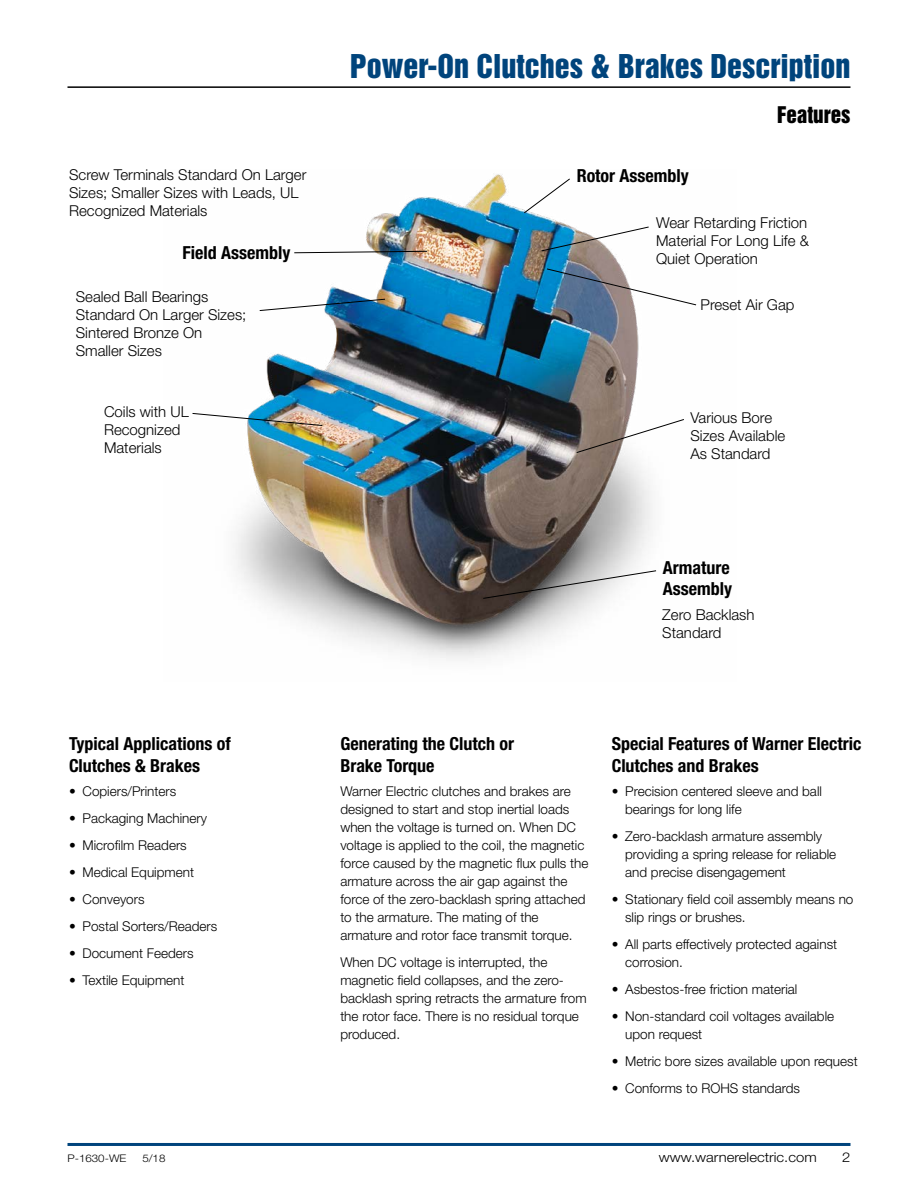
<style>
.page{position:relative;width:918px;height:1188px;background:#fff}
.page>*{position:absolute;margin:0;border:0;box-sizing:border-box;transform-origin:0 0}
.Page_Header_-Right{font:30px "Helvetica Inserat LT Std";color:#00447c}
.t1{font:21px "Helvetica Inserat LT Std";color:#000}
.Helv_Neue_LT_Std__77{font:700 condensed 18px/21.6px "Helvetica Neue LT Std";color:#000}
.Catalog_Body__PARENT{font:300 15px/18px "Helvetica Neue LT Std";color:#000}
.Catalog_Body__Parent{font:300 13.5px/18px "Helvetica Neue LT Std";color:#000}
.Catalog_Body__Parent-2{font:300 13.5px "Helvetica Neue LT Std";color:#000;scale:1.1 1}
.t2{font:300 10.5px "Helvetica Neue LT Std";color:#000;scale:1.1 1}
</style>
<div class="page">
<hr style="left:68px;top:86px;width:782px;height:2px;background:#000">
<hr style="left:68px;top:1143px;width:782px;height:3px;background:#00447c">
<img style="left:235px;top:174px;width:418px;height:486px">
<svg style="left:294px;top:251px;width:134px;height:3px"></svg>
<svg style="left:259px;top:298px;width:127px;height:13px"></svg>
<img style="left:192px;top:413px;width:131px;height:13px">
<svg style="left:523px;top:178px;width:48px;height:36px"></svg>
<svg style="left:541px;top:226px;width:109px;height:26px"></svg>
<svg style="left:546px;top:268px;width:151px;height:38px"></svg>
<svg style="left:576px;top:419px;width:108px;height:35px"></svg>
<svg style="left:482px;top:570px;width:175px;height:29px"></svg>
<p class="Page_Header_-Right" style="left:350px;top:48px;width:502px">Power-On Clutches &amp; Brakes Description</p>
<p class="Catalog_Body__PARENT" style="left:69px;top:166px;width:239px">Screw Terminals Standard On Larger<br>Sizes; Smaller Sizes with Leads, UL<br>Recognized Materials</p>
<p class="Helv_Neue_LT_Std__77" style="left:182px;top:242px;width:109px">Field Assembly</p>
<p class="Catalog_Body__PARENT" style="left:76px;top:287px;width:172px">Sealed Ball Bearings<br>Standard On Larger Sizes;<br>Sintered Bronze On<br>Smaller Sizes</p>
<p class="Catalog_Body__PARENT" style="left:104px;top:402px;width:86px">Coils with UL<br>Recognized<br>Materials</p>
<p class="Helv_Neue_LT_Std__77" style="left:577px;top:165px;width:114px">Rotor Assembly</p>
<p class="t1" style="left:777px;top:102px;width:75px">Features</p>
<p class="Catalog_Body__PARENT" style="left:656px;top:214px;width:154px;text-align:justify">Wear Retarding Friction Material For Long Life &amp; Quiet Operation</p>
<p class="Catalog_Body__PARENT" style="left:701px;top:295px;width:95px">Preset Air Gap</p>
<p class="Catalog_Body__PARENT" style="left:690px;top:408px;width:96px">Various Bore<br>Sizes Available<br>As Standard</p>
<p class="Helv_Neue_LT_Std__77" style="left:69px;top:733px;width:163px">Typical Applications of<br>Clutches &amp; Brakes</p>
<p class="Catalog_Body__Parent" style="left:69px;top:782px;width:109px">• Copiers/Printers</p>
<p class="Catalog_Body__Parent" style="left:69px;top:809px;width:140px">• Packaging Machinery</p>
<p class="Catalog_Body__Parent" style="left:69px;top:836px;width:119px">• Microfilm Readers</p>
<p class="Catalog_Body__Parent" style="left:69px;top:863px;width:127px">• Medical Equipment</p>
<p class="Catalog_Body__Parent" style="left:69px;top:890px;width:77px">• Conveyors</p>
<p class="Catalog_Body__Parent" style="left:69px;top:917px;width:150px">• Postal Sorters/Readers</p>
<p class="Catalog_Body__Parent" style="left:69px;top:944px;width:126px">• Document Feeders</p>
<p class="Catalog_Body__Parent" style="left:69px;top:971px;width:117px">• Textile Equipment</p>
<p class="Helv_Neue_LT_Std__77" style="left:663px;top:556px;width:71px">Armature<br>Assembly</p>
<p class="Catalog_Body__PARENT" style="left:662px;top:605px;width:94px">Zero Backlash<br>Standard</p>
<p class="Helv_Neue_LT_Std__77" style="left:340px;top:733px;width:175px">Generating the Clutch or<br>Brake Torque</p>
<p class="Catalog_Body__Parent" style="left:340px;top:782px;width:250px">Warner Electric clutches and brakes are designed to start and stop inertial loads when the voltage is turned on. When DC voltage is applied to the coil, the magnetic force caused by the magnetic flux pulls the armature across the air gap against the force of the zero-backlash spring attached to the armature. The mating of the armature and rotor face transmit torque.</p>
<p class="Catalog_Body__Parent" style="left:340px;top:953px;width:248px">When DC voltage is interrupted, the magnetic field collapses, and the zero&shy;backlash spring retracts the armature from the rotor face. There is no residual torque produced.</p>
<p class="Helv_Neue_LT_Std__77" style="left:612px;top:733px;width:251px">Special Features of Warner Electric<br>Clutches and Brakes</p>
<p class="Catalog_Body__Parent" style="left:625px;top:782px;width:198px;text-indent:-14px">• Precision centered sleeve and ball bearings for long life</p>
<p class="Catalog_Body__Parent" style="left:625px;top:827px;width:213px;text-indent:-14px">• Zero-backlash armature assembly providing a spring release for reliable and precise disengagement</p>
<p class="Catalog_Body__Parent" style="left:625px;top:890px;width:230px;text-indent:-14px">• Stationary field coil assembly means no slip rings or brushes.</p>
<p class="Catalog_Body__Parent" style="left:625px;top:935px;width:214px;text-indent:-14px">• All parts effectively protected against corrosion.</p>
<p class="Catalog_Body__Parent" style="left:612px;top:980px;width:187px">• Asbestos-free friction material</p>
<p class="Catalog_Body__Parent" style="left:625px;top:1007px;width:211px;text-indent:-14px">• Non-standard coil voltages available upon request</p>
<p class="Catalog_Body__Parent" style="left:612px;top:1052px;width:248px">• Metric bore sizes available upon request</p>
<p class="Catalog_Body__Parent" style="left:612px;top:1079px;width:190px">• Conforms to ROHS standards</p>
<p class="t2" style="left:68px;top:1152px;width:55px">P-1630-WE</p>
<p class="t2" style="left:142px;top:1152px;width:23px">5/18</p>
<p class="Catalog_Body__Parent-2" style="left:659px;top:1149px;width:145px">www.warnerelectric.com</p>
<p class="Catalog_Body__Parent-2" style="left:842px;top:1149px;width:9px">2</p>
</div>
